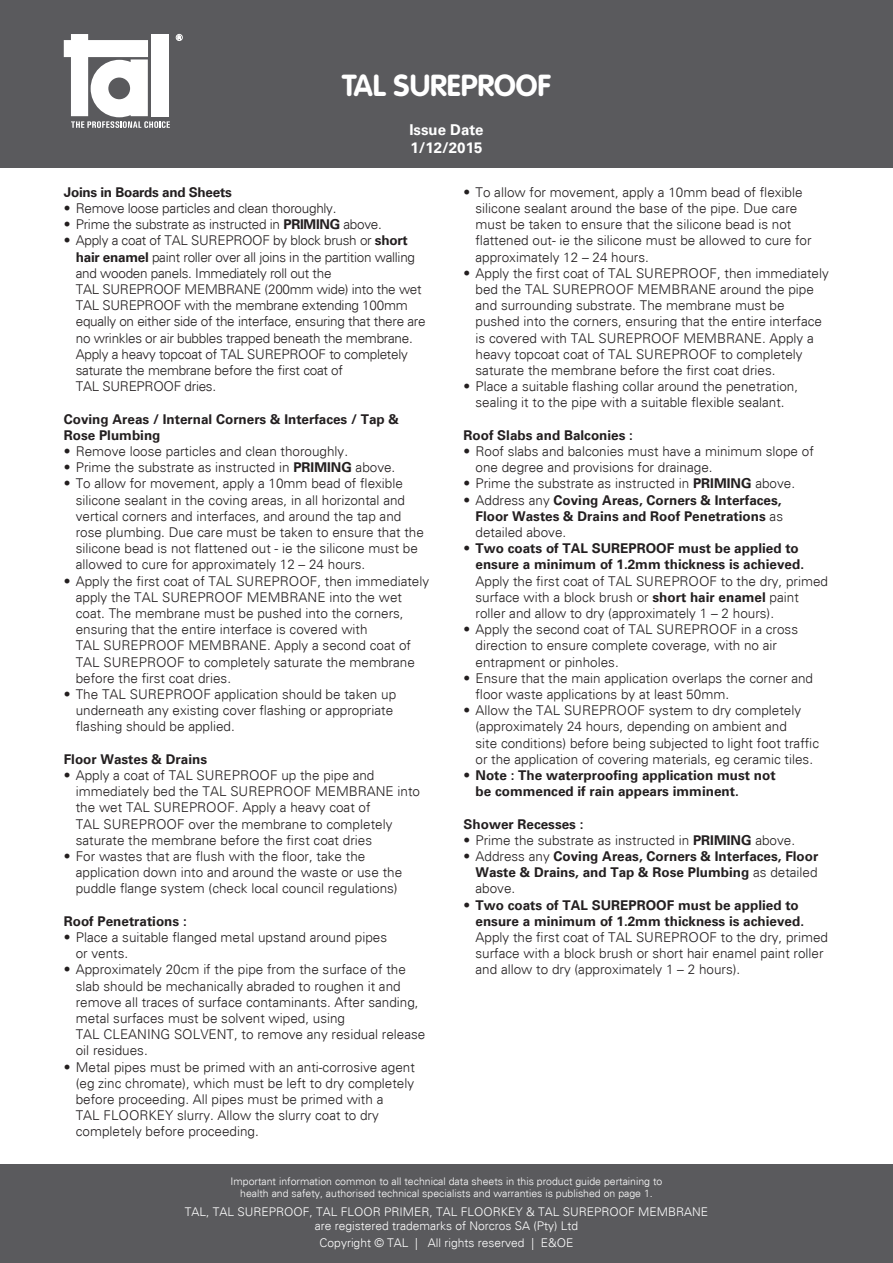
<style>
.page{position:relative;width:893px;height:1263px;background:#fff}
.page>*{position:absolute;margin:0;border:0;box-sizing:border-box;transform-origin:0 0}
.t1{font:700 30px "VAG Rounded";color:#fff}
.t2{font:700 15px/18px "Univers";color:#fff}
.t3{font:italic 300 13.5px/16.2px "Univers";color:#231f20}
.t4{font:italic 300 13.5px/16.2px "Univers";letter-spacing:-.02em;color:#231f20}
.t5{font:700 13.5px/16.2px "Univers";color:#231f20}
.t6{font:700 13.5px "Univers";letter-spacing:-.02em;color:#231f20}
.t7{font:italic 300 12px/14.4px "Univers";color:#fff;text-align:center}
.t8{font:italic 300 10.5px/12.6px "Univers";color:#fff;text-align:center}
.s1{font-weight:700;font-style:normal}
.s2{font-weight:300;font-style:italic}
</style>
<div class="page">
<div style="left:0;top:0;width:893px;height:168px;background:#5a5a5d"></div>
<div style="left:0;top:1165px;width:893px;height:98px;background:#5a5a5d"></div>
<svg style="left:64px;top:34px;width:106px;height:94px"></svg>
<div style="left:176px;top:34px;width:7px;height:7px;border:1px solid #fff;border-radius:50%"></div>
<p class="t1" style="left:342px;top:73px;width:210px">TAL SUREPROOF</p>
<p class="t2" style="left:409px;top:122px;width:76px">Issue Date<br>1/12/2015</p>
<p class="t6" style="left:64px;top:187px;width:170px">Joins in Boards and Sheets</p>
<p class="t4" style="left:64px;top:201px;width:274px">• Remove loose particles and clean thoroughly.</p>
<p class="t4" style="left:64px;top:217px;width:320px">• Prime the substrate as instructed in <span class="s1">PRIMING</span> above.</p>
<p class="t4" style="left:76px;top:233px;width:351px;text-indent:-12px">• Apply a coat of TAL SUREPROOF by block brush or <span class="s1">short hair enamel</span> paint roller over all joins in the partition walling and wooden panels. Immediately roll out the<br>TAL SUREPROOF MEMBRANE (200mm wide) into the wet TAL SUREPROOF with the membrane extending 100mm equally on either side of the interface, ensuring that there are no wrinkles or air bubbles trapped beneath the membrane.<br>Apply a heavy topcoat of TAL SUREPROOF to completely saturate the membrane before the first coat of<br>TAL SUREPROOF dries.</p>
<p class="t5" style="left:64px;top:412px;width:337px">Coving Areas / Internal Corners &amp; Interfaces / Tap &amp;<br>Rose Plumbing</p>
<p class="t3" style="left:64px;top:444px;width:286px">• Remove loose particles and clean thoroughly.</p>
<p class="t3" style="left:64px;top:460px;width:333px">• Prime the substrate as instructed in <span class="s1">PRIMING</span> above.</p>
<p class="t3" style="left:76px;top:476px;width:350px;text-indent:-12px">• To allow for movement, apply a 10mm bead of flexible silicone sealant in the coving areas, in all horizontal and vertical corners and interfaces, and around the tap and rose plumbing. Due care must be taken to ensure that the silicone bead is not flattened out - ie the silicone must be allowed to cure for approximately 12 – 24 hours.</p>
<p class="t3" style="left:76px;top:574px;width:355px;text-indent:-12px">• Apply the first coat of TAL SUREPROOF, then immediately apply the TAL SUREPROOF MEMBRANE into the wet coat. The membrane must be pushed into the corners, ensuring that the entire interface is covered with<br>TAL SUREPROOF MEMBRANE. Apply a second coat of TAL SUREPROOF to completely saturate the membrane before the first coat dries.</p>
<p class="t3" style="left:76px;top:687px;width:322px;text-indent:-12px">• The TAL SUREPROOF application should be taken up underneath any existing cover flashing or appropriate flashing should be applied.</p>
<p class="t5" style="left:64px;top:752px;width:145px">Floor Wastes &amp; Drains</p>
<p class="t3" style="left:76px;top:768px;width:346px;text-indent:-12px">• Apply a coat of TAL SUREPROOF up the pipe and immediately bed the TAL SUREPROOF MEMBRANE into the wet TAL SUREPROOF. Apply a heavy coat of<br>TAL SUREPROOF over the membrane to completely saturate the membrane before the first coat dries</p>
<p class="t3" style="left:76px;top:849px;width:328px;text-indent:-12px">• For wastes that are flush with the floor, take the application down into and around the waste or use the puddle flange system (check local council regulations)</p>
<p class="t5" style="left:64px;top:914px;width:125px">Roof Penetrations :</p>
<p class="t3" style="left:76px;top:930px;width:313px;text-indent:-12px">• Place a suitable flanged metal upstand around pipes or vents.</p>
<p class="t3" style="left:76px;top:962px;width:351px;text-indent:-12px">• Approximately 20cm if the pipe from the surface of the slab should be mechanically abraded to roughen it and remove all traces of surface contaminants. After sanding, metal surfaces must be solvent wiped, using<br>TAL CLEANING SOLVENT, to remove any residual release oil residues.</p>
<p class="t3" style="left:76px;top:1060px;width:341px;text-indent:-12px">• Metal pipes must be primed with an anti-corrosive agent (eg zinc chromate), which must be left to dry completely before proceeding. All pipes must be primed with a<br>TAL FLOORKEY slurry. Allow the slurry coat to dry completely before proceeding.</p>
<p class="t3" style="left:475px;top:185px;width:338px;text-indent:-12px">• To allow for movement, apply a 10mm bead of flexible silicone sealant around the base of the pipe. Due care must be taken to ensure that the silicone bead is not flattened out- ie the silicone must be allowed to cure for approximately 12 – 24 hours.</p>
<p class="t3" style="left:475px;top:266px;width:355px;text-indent:-12px">• Apply the first coat of TAL SUREPROOF, then immediately bed the TAL SUREPROOF MEMBRANE around the pipe and surrounding substrate. The membrane must be pushed into the corners, ensuring that the entire interface is covered with TAL SUREPROOF MEMBRANE. Apply a heavy topcoat coat of TAL SUREPROOF to completely saturate the membrane before the first coat dries.</p>
<p class="t3" style="left:463px;top:379px;width:336px;text-align:center">• Place a suitable flashing collar around the penetration, sealing it to the pipe with a suitable flexible sealant.</p>
<p class="t5" style="left:463px;top:428px;width:171px">Roof Slabs and Balconies :</p>
<p class="t3" style="left:475px;top:444px;width:340px;text-indent:-12px">• Roof slabs and balconies must have a minimum slope of one degree and provisions for drainage.</p>
<p class="t3" style="left:463px;top:476px;width:333px">• Prime the substrate as instructed in <span class="s1">PRIMING</span> above.</p>
<p class="t5" style="left:475px;top:493px;width:309px;text-align:justify;text-indent:-12px"><span class="s2">• Address any</span> Coving Areas, Corners &amp; Interfaces, Floor Wastes &amp; Drains and Roof Penetrations <span class="s2">as detailed above.</span></p>
<p class="t3" style="left:475px;top:541px;width:354px;text-indent:-12px">• <span class="s1">Two coats of TAL SUREPROOF must be applied to ensure a minimum of 1.2mm thickness is achieved.<br></span>Apply the first coat of TAL SUREPROOF to the dry, primed surface with a block brush or <span class="s1">short hair enamel</span> paint roller and allow to dry (approximately 1 – 2 hours).</p>
<p class="t3" style="left:475px;top:622px;width:324px;text-indent:-12px">• Apply the second coat of TAL SUREPROOF in a cross direction to ensure complete coverage, with no air entrapment or pinholes.</p>
<p class="t3" style="left:475px;top:671px;width:339px;text-indent:-12px">• Ensure that the main application overlaps the corner and floor waste applications by at least 50mm.</p>
<p class="t3" style="left:475px;top:703px;width:345px;text-indent:-12px">• Allow the TAL SUREPROOF system to dry completely (approximately 24 hours, depending on ambient and<br>site conditions) before being subjected to light foot traffic or the application of covering materials, eg ceramic tiles.</p>
<p class="t5" style="left:475px;top:768px;width:302px;text-indent:-12px"><span class="s2">•</span> Note : The waterproofing application must not be commenced if rain appears imminent.</p>
<p class="t5" style="left:463px;top:817px;width:122px">Shower Recesses :</p>
<p class="t3" style="left:463px;top:833px;width:333px">• Prime the substrate as instructed in <span class="s1">PRIMING</span> above.</p>
<p class="t5" style="left:475px;top:849px;width:344px;text-align:justify;text-indent:-12px"><span class="s2">• Address any</span> Coving Areas, Corners &amp; Interfaces, Floor Waste &amp; Drains, and Tap &amp; Rose Plumbing <span class="s2">as detailed above.</span></p>
<p class="t3" style="left:475px;top:898px;width:354px;text-indent:-12px">• <span class="s1">Two coats of TAL SUREPROOF must be applied to ensure a minimum of 1.2mm thickness is achieved.<br></span>Apply the first coat of TAL SUREPROOF to the dry, primed surface with a block brush or short hair enamel paint roller and allow to dry (approximately 1 – 2 hours).</p>
<p class="t8" style="left:231px;top:1175px;width:433px">Important information common to all technical data sheets in this product guide pertaining to health and safety, authorised technical specialists and warranties is published on page 1.</p>
<p class="t7" style="left:185px;top:1205px;width:525px">TAL, TAL SUREPROOF, TAL FLOOR PRIMER, TAL FLOORKEY &amp; TAL SUREPROOF MEMBRANE are registered trademarks of Norcros SA (Pty) Ltd</p>
<p class="t7" style="left:320px;top:1236px;width:255px">Copyright © TAL | All rights reserved | E&amp;OE</p>
</div>
